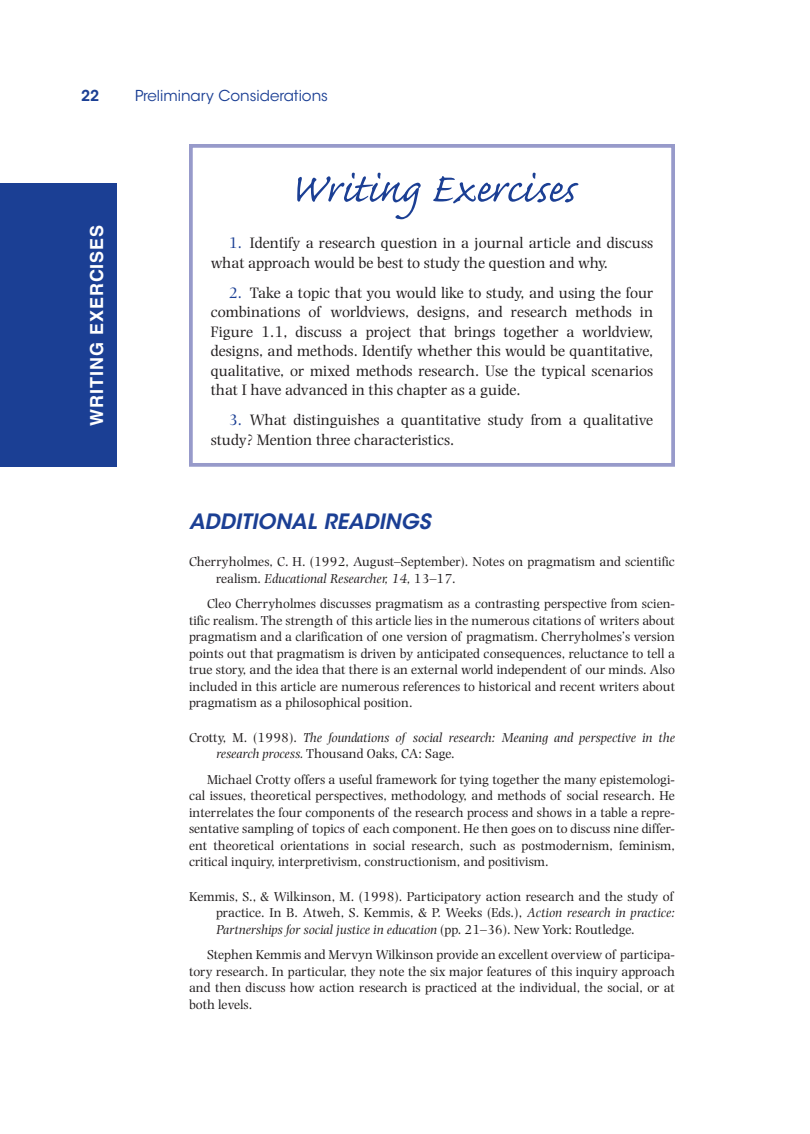
<style>
.page{position:relative;width:810px;height:1134px;background:#fff}
.page>*{position:absolute;margin:0;border:0;box-sizing:border-box;transform-origin:0 0}
.WEH{font:52.5px "Caflisch Script";color:#1b3f94}
.End_H1{font:italic 600 21px "ITC Avant Garde Std";color:#1b3f94}
.STH{font:700 18px "Helvetica LT Std";letter-spacing:.05em;color:#fff}
.ENd_Nl{font:15.75px/19.5px "Photina MT Std";color:#231f20}
.t1{font:15px "ITC Avant Garde Std";color:#1b3f94}
.t2{font:600 15px "ITC Avant Garde Std";color:#1b3f94}
.Exit_element_above_E{font:13.5px/16.5px "Photina MT Std";color:#231f20;text-align:justify}
.Reference_Text{font:13.5px/16.5px "Photina MT Std";color:#231f20}
.Reference_Text-2{font:italic 13.5px/16.5px "Photina MT Std";color:#231f20}
.s1{color:#1b3f94}
.s2{font-style:italic}
.s3{font-style:normal}
</style>
<div class="page">
<div style="left:0;top:184px;width:117px;height:283px;background:#1b3f94"></div>
<div style="left:189px;top:144px;width:486px;height:323px;border:4px solid #979aca"></div>
<p class="t2" style="left:81px;top:86px;width:20px">22</p>
<p class="t1" style="left:135px;top:87px;width:195px">Preliminary Considerations</p>
<p class="STH" style="left:86px;top:426px;width:202px;rotate:-90deg">WRITING EXERCISES</p>
<p class="WEH" style="left:289px;top:162px;width:287px">Writing Exercises</p>
<p class="ENd_Nl" style="left:211px;top:234px;width:444px;text-indent:18px"><span class="s1">1.</span> Identify a research question in a journal article and discuss what approach would be best to study the question and why.</p>
<p class="ENd_Nl" style="left:211px;top:283px;width:444px;text-align:justify;text-indent:18px"><span class="s1">2.</span> Take a topic that you would like to study, and using the four combinations of worldviews, designs, and research methods in Figure 1.1, discuss a project that brings together a worldview, designs, and methods. Identify whether this would be quantitative, qualitative, or mixed methods research. Use the typical scenarios that I have advanced in this chapter as a guide.</p>
<p class="ENd_Nl" style="left:211px;top:411px;width:444px;text-indent:18px"><span class="s1">3.</span> What distinguishes a quantitative study from a qualitative study? Mention three characteristics.</p>
<p class="End_H1" style="left:189px;top:508px;width:243px">ADDITIONAL READINGS</p>
<p class="Reference_Text" style="left:216px;top:553px;width:461px;text-indent:-27px">Cherryholmes, C. H. (1992, August–September). Notes on pragmatism and scientific realism. <span class="s2">Educational Researcher, 14,</span> 13–17.</p>
<p class="Exit_element_above_E" style="left:189px;top:595px;width:488px;text-indent:18px">Cleo Cherryholmes discusses pragmatism as a contrasting perspective from scien&shy;tific realism. The strength of this article lies in the numerous citations of writers about pragmatism and a clarification of one version of pragmatism. Cherryholmes’s version points out that pragmatism is driven by anticipated consequences, reluctance to tell a true story, and the idea that there is an external world independent of our minds. Also included in this article are numerous references to historical and recent writers about pragmatism as a philosophical position.</p>
<p class="Reference_Text-2" style="left:216px;top:729px;width:461px;text-indent:-27px"><span class="s3">Crotty, M. (1998).</span> The foundations of social research: Meaning and perspective in the research process. <span class="s3">Thousand Oaks, CA: Sage.</span></p>
<p class="Exit_element_above_E" style="left:189px;top:771px;width:487px;text-indent:18px">Michael Crotty offers a useful framework for tying together the many epistemologi&shy;cal issues, theoretical perspectives, methodology, and methods of social research. He interrelates the four components of the research process and shows in a table a repre&shy;sentative sampling of topics of each component. He then goes on to discuss nine differ&shy;ent theoretical orientations in social research, such as postmodernism, feminism, critical inquiry, interpretivism, constructionism, and positivism.</p>
<p class="Reference_Text" style="left:216px;top:888px;width:460px;text-indent:-27px">Kemmis, S., &amp; Wilkinson, M. (1998). Participatory action research and the study of practice. In B. Atweh, S. Kemmis, &amp; P. Weeks (Eds.), <span class="s2">Action research in practice:<br>Partnerships for social justice in education</span> (pp. 21–36). New York: Routledge.</p>
<p class="Exit_element_above_E" style="left:189px;top:946px;width:488px;text-indent:18px">Stephen Kemmis and Mervyn Wilkinson provide an excellent overview of participa&shy;tory research. In particular, they note the six major features of this inquiry approach and then discuss how action research is practiced at the individual, the social, or at both levels.</p>
</div>
